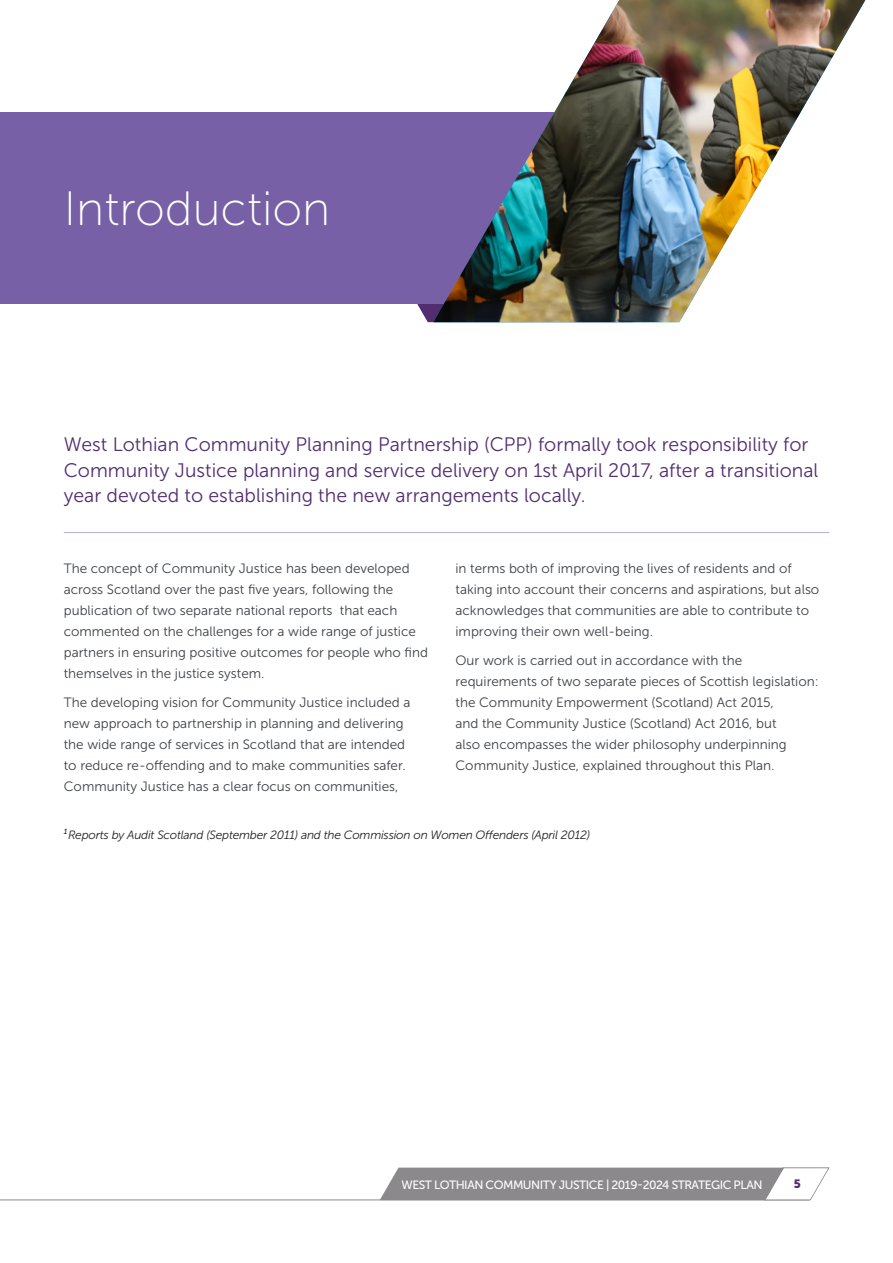
<style>
.page{position:relative;width:893px;height:1263px;background:#fff}
.page>*{position:absolute;margin:0;border:0;box-sizing:border-box;transform-origin:0 0}
.t1{font:48px "Museo Sans 100";color:#fff}
.t2{font:19.5px/25.5px "Museo Sans 300";color:#522d70}
.t3{font:13.5px/21px "Museo Sans 300";color:#3d4145}
.t4{font:italic 12px "Museo Sans 300";letter-spacing:-.02em;color:#231f20}
.t5{font:12px "Museo Sans 500";letter-spacing:-.04em;color:#fff}
.t6{font:12px "Museo Sans 900";color:#522d70}
.t7{font:italic 7.5px "Museo Sans 500";color:#231f20}
</style>
<div class="page">
<hr style="left:0;top:1200px;width:809px;height:1px;background:#8b898c">
<svg style="left:380px;top:1167px;width:449px;height:33px;background:#9c9a9d"></svg>
<hr style="left:64px;top:532px;width:765px;height:1px;background:#bbafd2">
<div style="left:0;top:112px;width:676px;height:192px;background:#7760a6"></div>
<img style="left:433px;top:0;width:432px;height:322px">
<p class="t1" style="left:64px;top:183px;width:268px">Introduction</p>
<p class="t2" style="left:64px;top:432px;width:756px">West Lothian Community Planning Partnership (CPP) formally took responsibility for<br>Community Justice planning and service delivery on 1st April 2017, after a transitional year devoted to establishing the new arrangements locally.</p>
<p class="t3" style="left:64px;top:558px;width:366px">The concept of Community Justice has been developed across Scotland over the past five years, following the publication of two separate national reports that each commented on the challenges for a wide range of justice partners in ensuring positive outcomes for people who find themselves in the justice system.</p>
<p class="t3" style="left:64px;top:692px;width:348px">The developing vision for Community Justice included a new approach to partnership in planning and delivering the wide range of services in Scotland that are intended to reduce re-offending and to make communities safer.<br>Community Justice has a clear focus on communities,</p>
<p class="t3" style="left:455px;top:558px;width:365px">in terms both of improving the lives of residents and of taking into account their concerns and aspirations, but also acknowledges that communities are able to contribute to improving their own well-being.</p>
<p class="t3" style="left:455px;top:650px;width:365px">Our work is carried out in accordance with the requirements of two separate pieces of Scottish legislation: the Community Empowerment (Scotland) Act 2015,<br>and the Community Justice (Scotland) Act 2016, but<br>also encompasses the wider philosophy underpinning Community Justice, explained throughout this Plan.</p>
<p class="t7" style="left:64px;top:827px;width:5px">1</p>
<p class="t4" style="left:68px;top:828px;width:524px">Reports by Audit Scotland (September 2011) and the Commission on Women Offenders (April 2012)</p>
<p class="t5" style="left:402px;top:1178px;width:362px">WEST LOTHIAN COMMUNITY JUSTICE | 2019-2024 STRATEGIC PLAN</p>
<p class="t6" style="left:794px;top:1177px;width:9px">5</p>
</div>
